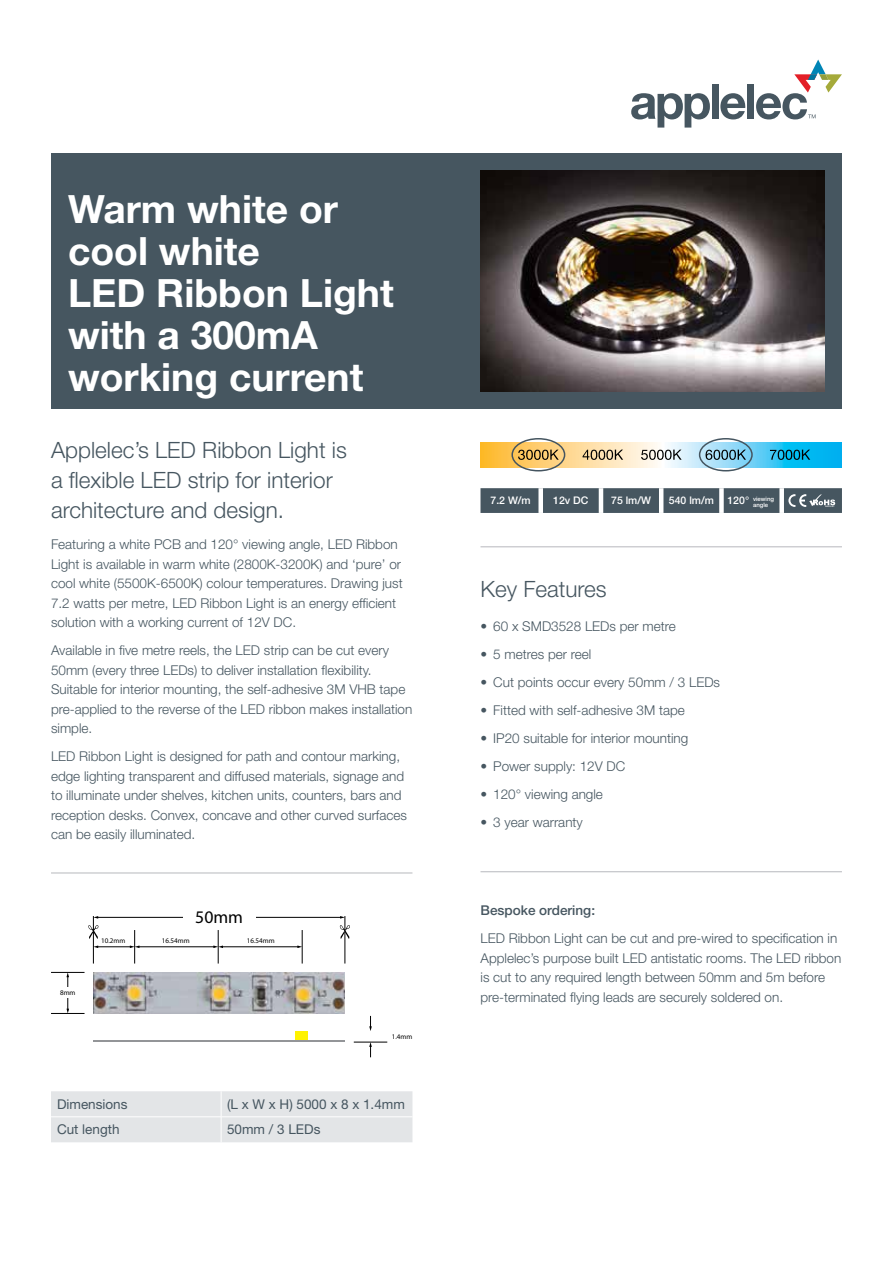
<style>
.page{position:relative;width:893px;height:1263px;background:#fff}
.page>*{position:absolute;margin:0;border:0;box-sizing:border-box;transform-origin:0 0}
.t1{font:700 39px/42px "Helvetica Neue LT Std";color:#fff}
.t2{font:300 22.5px/30px "Helvetica Neue LT Std";color:#465660}
.t3{font:17.7px "Myriad Pro";color:#000}
.t4{font:300 13.5px/19.5px "Helvetica Neue LT Std";color:#465660}
.t5{font:13.5px "Helvetica Neue LT Std";color:#465660}
.t6{font:500 13.5px "Helvetica Neue LT Std";color:#465660}
.t7{font:500 10.5px "Helvetica Neue LT Std";color:#fff}
.t8{font:7.05px "Myriad Pro";color:#000}
.t9{font:500 6px/6px "Helvetica Neue LT Std";color:#fff}
</style>
<div class="page">
<svg style="left:631px;top:93px;width:79px;height:35px"></svg>
<div style="left:712px;top:84px;width:7px;height:35px;background:#465660"></div>
<svg style="left:720px;top:93px;width:26px;height:26px"></svg>
<div style="left:747px;top:84px;width:7px;height:35px;background:#465660"></div>
<svg style="left:756px;top:60px;width:86px;height:59px"></svg>
<div style="left:51px;top:153px;width:791px;height:255px;background:#465660"></div>
<img style="left:480px;top:170px;width:345px;height:221px">
<hr style="left:93px;top:916px;width:1px;height:47px;background:#000">
<hr style="left:97px;top:946px;width:34px;height:1px;background:#000">
<svg style="left:93px;top:945px;width:5px;height:3px"></svg>
<hr style="left:139px;top:946px;width:76px;height:1px;background:#000">
<svg style="left:130px;top:945px;width:9px;height:3px"></svg>
<hr style="left:222px;top:946px;width:77px;height:1px;background:#000">
<svg style="left:297px;top:945px;width:5px;height:3px"></svg>
<svg style="left:213px;top:945px;width:10px;height:3px"></svg>
<hr style="left:302px;top:930px;width:1px;height:33px;background:#000">
<hr style="left:345px;top:916px;width:1px;height:47px;background:#000">
<hr style="left:97px;top:917px;width:244px;height:1px;background:#000">
<svg style="left:340px;top:916px;width:5px;height:3px"></svg>
<div style="left:183px;top:906px;width:73px;height:23px;background:#fff"></div>
<hr style="left:51px;top:972px;width:34px;height:1px;background:#000">
<hr style="left:51px;top:1013px;width:34px;height:1px;background:#000">
<hr style="left:68px;top:976px;width:1px;height:34px;background:#000">
<svg style="left:66px;top:972px;width:3px;height:5px"></svg>
<div style="left:56px;top:988px;width:24px;height:10px;background:#fff"></div>
<div style="left:296px;top:1031px;width:12px;height:10px;background:#fff200"></div>
<hr style="left:354px;top:1042px;width:33px;height:1px;background:#000">
<hr style="left:93px;top:1040px;width:252px;height:2px;background:#939598">
<svg style="left:369px;top:1016px;width:3px;height:15px"></svg>
<svg style="left:369px;top:1042px;width:3px;height:15px"></svg>
<img style="left:93px;top:972px;width:252px;height:41px">
<hr style="left:134px;top:930px;width:1px;height:33px;background:#000">
<hr style="left:218px;top:930px;width:1px;height:33px;background:#000">
<svg style="left:88px;top:925px;width:10px;height:14px"></svg>
<svg style="left:340px;top:925px;width:10px;height:14px"></svg>
<svg style="left:480px;top:442px;width:362px;height:25px;background:#afd0bf"></svg>
<div style="left:511px;top:438px;width:54px;height:33px;border:2px solid #455560;border-radius:50%"></div>
<svg style="left:518px;top:450px;width:41px;height:10px"></svg>
<svg style="left:583px;top:450px;width:40px;height:10px"></svg>
<svg style="left:641px;top:450px;width:41px;height:10px"></svg>
<div style="left:699px;top:438px;width:54px;height:33px;border:2px solid #455560;border-radius:50%"></div>
<svg style="left:706px;top:450px;width:40px;height:10px"></svg>
<svg style="left:770px;top:450px;width:40px;height:10px"></svg>
<hr style="left:51px;top:872px;width:361px;height:1px;background:#b7b8bd">
<svg style="left:480px;top:488px;width:362px;height:25px;background:#56656e"></svg>
<hr style="left:480px;top:871px;width:362px;height:1px;background:#b7b8bd">
<hr style="left:480px;top:546px;width:362px;height:1px;background:#b7b8bd">
<div style="left:51px;top:1091px;width:361px;height:51px;background:#e3e5e7"></div>
<h1 class="t1" style="left:68px;top:187px;width:327px">Warm white or cool white<br>LED Ribbon Light with a 300mA working current</h1>
<h2 class="t2" style="left:51px;top:435px;width:297px">Applelec’s LED Ribbon Light is a flexible LED strip for interior architecture and design.</h2>
<p class="t4" style="left:51px;top:534px;width:353px">Featuring a white PCB and 120° viewing angle, LED Ribbon Light is available in warm white (2800K-3200K) and ‘pure’ or cool white (5500K-6500K) colour temperatures. Drawing just 7.2 watts per metre, LED Ribbon Light is an energy efficient solution with a working current of 12V DC.</p>
<p class="t4" style="left:51px;top:640px;width:363px">Available in five metre reels, the LED strip can be cut every 50mm (every three LEDs) to deliver installation flexibility.<br>Suitable for interior mounting, the self-adhesive 3M VHB tape pre-applied to the reverse of the LED ribbon makes installation simple.</p>
<p class="t4" style="left:51px;top:746px;width:357px">LED Ribbon Light is designed for path and contour marking, edge lighting transparent and diffused materials, signage and to illuminate under shelves, kitchen units, counters, bars and reception desks. Convex, concave and other curved surfaces can be easily illuminated.</p>
<h3 class="t3" style="left:195px;top:906px;width:49px">50mm</h3>
<p class="t8" style="left:60px;top:988px;width:17px">8mm</p>
<p class="t8" style="left:101px;top:936px;width:26px">10.2mm</p>
<p class="t8" style="left:162px;top:936px;width:29px">16.54mm</p>
<p class="t8" style="left:247px;top:936px;width:29px">16.54mm</p>
<p class="t8" style="left:392px;top:1032px;width:22px">1.4mm</p>
<p class="t5" style="left:57px;top:1096px;width:72px">Dimensions</p>
<p class="t5" style="left:227px;top:1096px;width:179px">(L x W x H) 5000 x 8 x 1.4mm</p>
<p class="t5" style="left:57px;top:1121px;width:64px">Cut length</p>
<p class="t5" style="left:227px;top:1121px;width:95px">50mm / 3 LEDs</p>
<p class="t9" style="left:753px;top:495px;width:23px">viewing angle</p>
<p class="t7" style="left:490px;top:494px;width:42px">7.2 W/m</p>
<p class="t7" style="left:553px;top:494px;width:37px">12v DC</p>
<p class="t7" style="left:611px;top:494px;width:41px">75 lm/W</p>
<p class="t7" style="left:669px;top:494px;width:46px">540 lm/m</p>
<p class="t7" style="left:727px;top:494px;width:23px">120°</p>
<h2 class="t2" style="left:480px;top:573px;width:128px">Key Features</h2>
<p class="t4" style="left:480px;top:617px;width:197px">• 60 x SMD3528 LEDs per metre</p>
<p class="t4" style="left:480px;top:645px;width:112px">• 5 metres per reel</p>
<p class="t4" style="left:480px;top:673px;width:241px">• Cut points occur every 50mm / 3 LEDs</p>
<p class="t4" style="left:480px;top:701px;width:206px">• Fitted with self-adhesive 3M tape</p>
<p class="t4" style="left:480px;top:729px;width:209px">• IP20 suitable for interior mounting</p>
<p class="t4" style="left:480px;top:757px;width:146px">• Power supply: 12V DC</p>
<p class="t4" style="left:480px;top:785px;width:124px">• 120° viewing angle</p>
<p class="t4" style="left:480px;top:813px;width:104px">• 3 year warranty</p>
<p class="t6" style="left:480px;top:902px;width:116px">Bespoke ordering:</p>
<p class="t4" style="left:480px;top:928px;width:362px">LED Ribbon Light can be cut and pre-wired to specification in Applelec’s purpose built LED antistatic rooms. The LED ribbon is cut to any required length between 50mm and 5m before pre-terminated flying leads are securely soldered on.</p>
</div>
